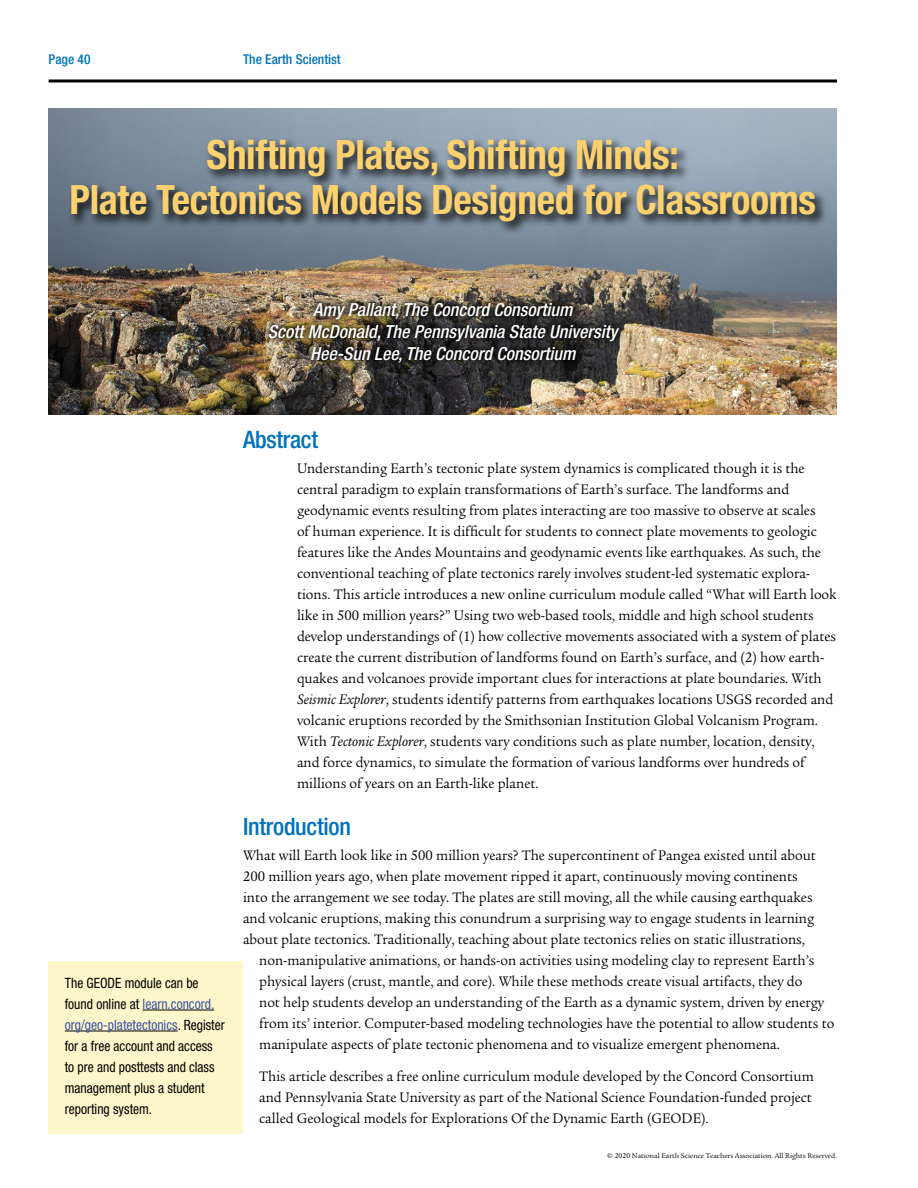
<style>
.page{position:relative;width:918px;height:1188px;background:#fff}
.page>*{position:absolute;margin:0;border:0;box-sizing:border-box;transform-origin:0 0}
.t1{font:700 condensed 40.5px/45px "Helvetica Neue LT Std";letter-spacing:-.01em;color:#fdd16e;text-align:center}
.t2{font:500 condensed 24px "Helvetica Neue LT Std";letter-spacing:-.01em;color:#0072bc}
.t3{font:italic 500 condensed 18px/21.6px "Helvetica Neue LT Std";color:#fff;text-align:center}
.t4{font:15px/21px "Legacy Serif";color:#000;scale:.95 1}
.t5{font:condensed 14.25px/21px "Helvetica Neue LT Std";color:#000;scale:.95 1}
.t6{font:500 condensed 13.5px "Helvetica Neue LT Std";color:#0072bc}
.t7{font:7.5px "Legacy Serif";color:#000}
.s1{color:#3953a4}
.s2{font-style:italic}
</style>
<div class="page">
<img style="left:49px;top:108px;width:788px;height:307px">
<hr style="left:49px;top:80px;width:788px;height:2px;background:#000">
<div style="left:68px;top:137px;width:760px;height:98px;background:#000;opacity:.75"></div>
<div style="left:261px;top:295px;width:366px;height:75px;background:#000;opacity:.85"></div>
<div style="left:49px;top:961px;width:194px;height:173px;background:#fff7cc"></div>
<hr style="left:143px;top:1010px;width:71px;height:1px;background:#000">
<hr style="left:65px;top:1031px;width:113px;height:1px;background:#000">
<p class="t6" style="left:49px;top:51px;width:43px">Page 40</p>
<p class="t6" style="left:243px;top:51px;width:99px">The Earth Scientist</p>
<h1 class="t1" style="left:70px;top:132px;width:748px">Shifting Plates, Shifting Minds:<br>Plate Tectonics Models Designed for Classrooms</h1>
<p class="t3" style="left:268px;top:299px;width:351px">Amy Pallant, The Concord Consortium<br>Scott McDonald, The Pennsylvania State University<br>Hee-Sun Lee, The Concord Consortium</p>
<p class="t5" style="left:65px;top:972px;width:170px">The GEODE module can be found online at <span class="s1">learn.concord. org/geo-platetectonics</span>. Register for a free account and access to pre and posttests and class management plus a student reporting system.</p>
<h2 class="t2" style="left:243px;top:425px;width:77px">Abstract</h2>
<p class="t4" style="left:297px;top:458px;width:570px">Understanding Earth’s tectonic plate system dynamics is complicated though it is the central paradigm to explain transformations of Earth’s surface. The landforms and geodynamic events resulting from plates interacting are too massive to observe at scales<br>of human experience. It is difficult for students to connect plate movements to geologic features like the Andes Mountains and geodynamic events like earthquakes. As such, the conventional teaching of plate tectonics rarely involves student-led systematic explora&shy;tions. This article introduces a new online curriculum module called “What will Earth look like in 500 million years?” Using two web-based tools, middle and high school students develop understandings of (1) how collective movements associated with a system of plates create the current distribution of landforms found on Earth’s surface, and (2) how earth&shy;quakes and volcanoes provide important clues for interactions at plate boundaries. With <span class="s2">Seismic Explorer</span>, students identify patterns from earthquakes locations USGS recorded and volcanic eruptions recorded by the Smithsonian Institution Global Volcanism Program.<br>With <span class="s2">Tectonic Explorer</span>, students vary conditions such as plate number, location, density, and force dynamics, to simulate the formation of various landforms over hundreds of millions of years on an Earth-like planet.</p>
<h2 class="t2" style="left:243px;top:812px;width:109px">Introduction</h2>
<p class="t4" style="left:243px;top:845px;width:605px">What will Earth look like in 500 million years? The supercontinent of Pangea existed until about</p>
<p class="t4" style="left:243px;top:866px;width:585px">200 million years ago, when plate movement ripped it apart, continuously moving continents</p>
<p class="t4" style="left:243px;top:887px;width:601px">into the arrangement we see today. The plates are still moving, all the while causing earthquakes</p>
<p class="t4" style="left:243px;top:908px;width:603px">and volcanic eruptions, making this conundrum a surprising way to engage students in learning</p>
<p class="t4" style="left:243px;top:929px;width:593px">about plate tectonics. Traditionally, teaching about plate tectonics relies on static illustrations,</p>
<p class="t4" style="left:259px;top:950px;width:586px">non-manipulative animations, or hands-on activities using modeling clay to represent Earth’s</p>
<p class="t4" style="left:259px;top:971px;width:573px">physical layers (crust, mantle, and core). While these methods create visual artifacts, they do</p>
<p class="t4" style="left:259px;top:992px;width:596px">not help students develop an understanding of the Earth as a dynamic system, driven by energy</p>
<p class="t4" style="left:259px;top:1013px;width:607px">from its’ interior. Computer-based modeling technologies have the potential to allow students to</p>
<p class="t4" style="left:259px;top:1034px;width:550px">manipulate aspects of plate tectonic phenomena and to visualize emergent phenomena.</p>
<p class="t4" style="left:259px;top:1065px;width:585px">This article describes a free online curriculum module developed by the Concord Consortium and Pennsylvania State University as part of the National Science Foundation-funded project called Geological models for Explorations Of the Dynamic Earth (GEODE).</p>
<p class="t7" style="left:607px;top:1151px;width:231px">© 2020 National Earth Science Teachers Association. All Rights Reserved.</p>
</div>
